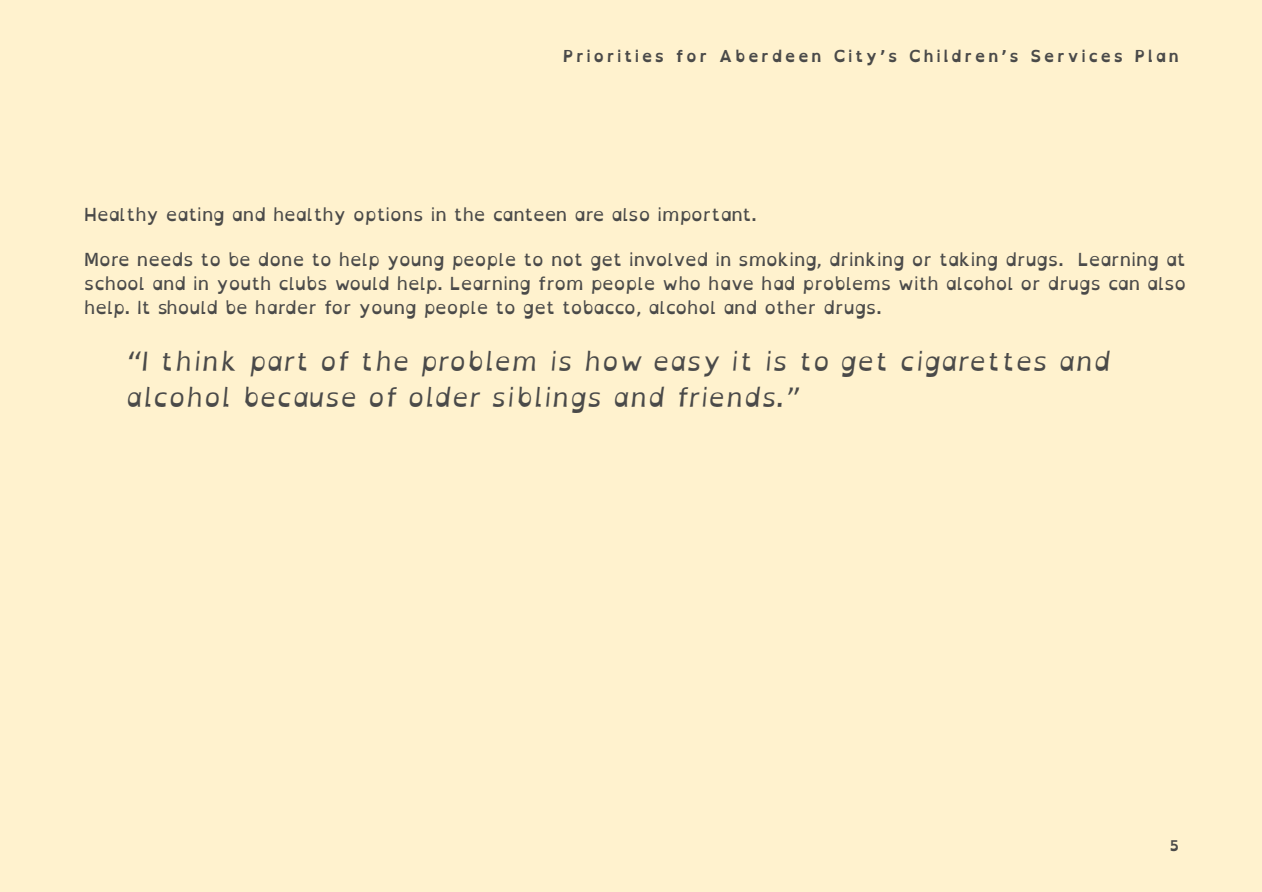
<style>
.page{position:relative;width:1262px;height:892px;background:#fff}
.page>*{position:absolute;margin:0;border:0;box-sizing:border-box;transform-origin:0 0}
.t1{font:italic 27px/36px "Open Dyslexic Alta";color:#4a4a49}
.t2{font:18px/24px "Open Dyslexic Alta";color:#4a4a49;text-align:justify}
.t3{font:700 16.5px "Open Dyslexic Alta";letter-spacing:.15em;color:#4a4a49}
.t4{font:700 15px "Open Dyslexic Alta";color:#4a4a49}
</style>
<div class="page">
<div style="left:0;top:0;width:1261px;height:891px;background:#fff2ce"></div>
<p class="t3" style="left:562px;top:47px;width:617px">Priorities for Aberdeen City’s Children’s Services Plan</p>
<p class="t2" style="left:84px;top:202px;width:673px">Healthy eating and healthy options in the canteen are also important.</p>
<p class="t2" style="left:84px;top:248px;width:1103px">More needs to be done to help young people to not get involved in smoking, drinking or taking drugs. Learning at school and in youth clubs would help. Learning from people who have had problems with alcohol or drugs can also help. It should be harder for young people to get tobacco, alcohol and other drugs.</p>
<h1 class="t1" style="left:126px;top:346px;width:986px">“I think part of the problem is how easy it is to get cigarettes and alcohol because of older siblings and friends.”</h1>
<p class="t4" style="left:1169px;top:836px;width:11px">5</p>
</div>
